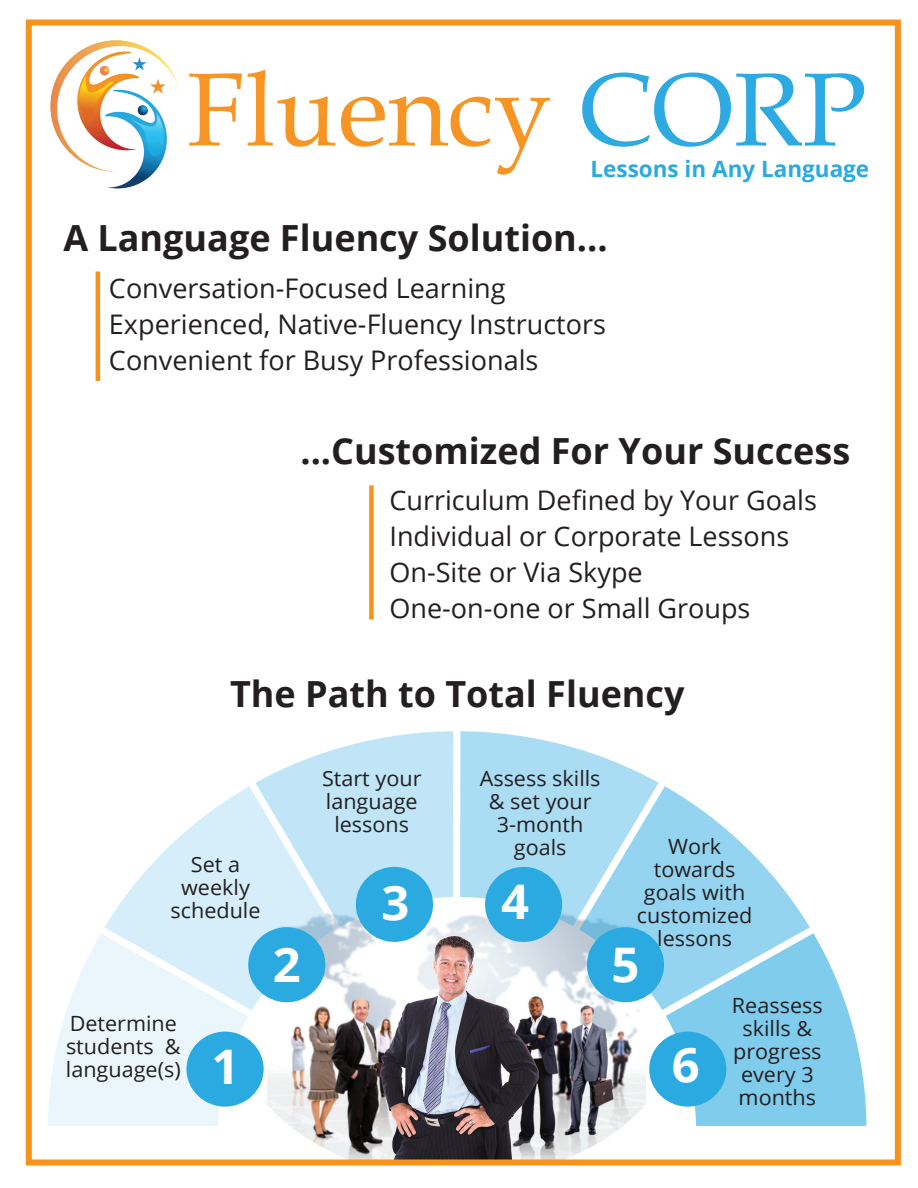
<style>
.page{position:relative;width:918px;height:1188px;background:#fff}
.page>*{position:absolute;margin:0;border:0;box-sizing:border-box;transform-origin:0 0}
.t1{font:103.8px "Book Antiqua";color:#f79524}
.t2{font:700 47.7px "Open Sans";color:#fff}
.t3{font:700 36px "Open Sans";color:#231f20}
.t4{font:27px/36px "Open Sans";color:#231f20}
.t5{font:700 22.5px "Open Sans";color:#2aaae1}
.t6{font:21px/23px "Open Sans";color:#231f20;text-align:center}
.s1{color:#2caae1}
</style>
<div class="page">
<img style="left:267px;top:917px;width:378px;height:242px">
<hr style="left:96px;top:271px;width:4px;height:110px;background:#f7931d">
<div style="left:485px;top:867px;width:77px;height:75px;background:#2aaae1;border-radius:50%"></div>
<svg style="left:460px;top:731px;width:199px;height:195px"></svg>
<svg style="left:579px;top:786px;width:231px;height:224px;fill:#94d4f0"></svg>
<svg style="left:48px;top:934px;width:200px;height:192px"></svg>
<svg style="left:255px;top:731px;width:198px;height:196px"></svg>
<svg style="left:666px;top:933px;width:200px;height:193px"></svg>
<svg style="left:104px;top:786px;width:230px;height:224px;fill:#d5eef9"></svg>
<div style="left:187px;top:1032px;width:77px;height:75px;background:#2aaae1;border-radius:50%"></div>
<div style="left:248px;top:927px;width:77px;height:75px;background:#2aaae1;border-radius:50%"></div>
<div style="left:356px;top:867px;width:77px;height:75px;background:#2aaae1;border-radius:50%"></div>
<div style="left:587px;top:927px;width:77px;height:75px;background:#2aaae1;border-radius:50%"></div>
<div style="left:649px;top:1032px;width:77px;height:75px;background:#2aaae1;border-radius:50%"></div>
<img style="left:50px;top:40px;width:129px;height:148px">
<div style="left:26px;top:20px;width:875px;height:1146px;border:6px solid #f7931d"></div>
<div style="left:369px;top:485px;width:5px;height:134px;background:#f7931d"></div>
<h1 class="t1" style="left:187px;top:38px;width:680px">Fluency <span class="s1">CORP</span></h1>
<p class="t5" style="left:591px;top:153px;width:280px">Lessons in Any Language</p>
<h3 class="t3" style="left:63px;top:213px;width:546px">A Language Fluency Solution...</h3>
<p class="t4" style="left:109px;top:270px;width:498px">Conversation-Focused Learning<br>Experienced, Native-Fluency Instructors<br>Convenient for Busy Professionals</p>
<h3 class="t3" style="left:300px;top:426px;width:551px">...Customized For Your Success</h3>
<p class="t4" style="left:389px;top:482px;width:429px">Curriculum Defined by Your Goals<br>Individual or Corporate Lessons<br>On-Site or Via Skype<br>One-on-one or Small Groups</p>
<h3 class="t3" style="left:230px;top:668px;width:456px">The Path to Total Fluency</h3>
<p class="t6" style="left:171px;top:852px;width:91px">Set a weekly schedule</p>
<p class="t6" style="left:66px;top:1012px;width:116px;text-align:left">Determine students &amp; language(s)</p>
<h2 class="t2" style="left:212px;top:1033px;width:29px">1</h2>
<h2 class="t2" style="left:273px;top:931px;width:29px">2</h2>
<p class="t6" style="left:322px;top:766px;width:101px">Start your language lessons</p>
<p class="t6" style="left:480px;top:766px;width:122px">Assess skills &amp; set your<br>3-month goals</p>
<h2 class="t2" style="left:381px;top:869px;width:29px">3</h2>
<h2 class="t2" style="left:501px;top:868px;width:29px">4</h2>
<p class="t6" style="left:637px;top:834px;width:117px">Work towards goals with customized lessons</p>
<h2 class="t2" style="left:612px;top:931px;width:29px">5</h2>
<h2 class="t2" style="left:672px;top:1031px;width:29px">6</h2>
<p class="t6" style="left:732px;top:994px;width:92px">Reassess skills &amp; progress every 3 months</p>
</div>
